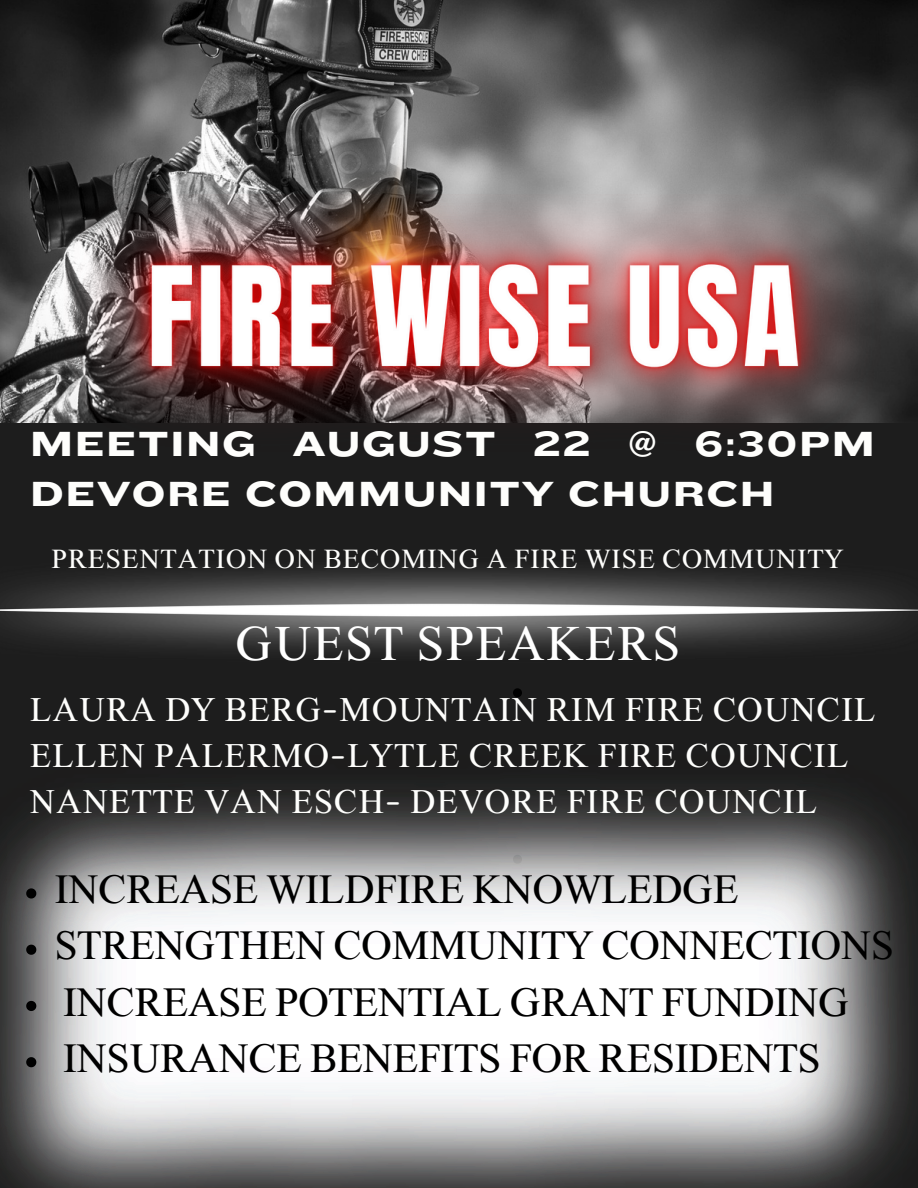
<style>
.page{position:relative;width:918px;height:1188px;background:#1d1d1d}
.page>*{position:absolute;margin:0;border:0;box-sizing:border-box;transform-origin:0 0}
.t1{font:48.6px "Baguette MF";letter-spacing:.04em;color:#fff}
.t2{font:700 40.65px "Baguette MF";color:#000}
.t3{font:36.3px/49.5px "Knockout 54";letter-spacing:.04em;color:#fefefc}
.t4{font:700 33.75px "Baguette MF";letter-spacing:.04em;color:#fefefc}
.t5{font:700 26.85px "Baguette MF";letter-spacing:.04em;color:#fefefc}
</style>
<div class="page">
<img style="left:0;top:0;width:918px;height:423px">
<img style="left:265px;top:125px;width:237px;height:70px">
<img style="left:15px;top:195px;width:903px;height:228px">
<svg style="left:513px;top:688px;width:9px;height:9px"></svg>
<img style="left:0;top:794px;width:912px;height:394px">
<img style="left:0;top:568px;width:918px;height:84px">
<svg style="left:26px;top:888px;width:10px;height:11px"></svg>
<svg style="left:26px;top:945px;width:10px;height:10px"></svg>
<svg style="left:26px;top:1001px;width:10px;height:10px"></svg>
<svg style="left:26px;top:1057px;width:10px;height:10px"></svg>
<p class="t3" style="left:30px;top:418px;width:846px">MEETING AUGUST 22 @ 6:30PM<br>DEVORE COMMUNITY CHURCH</p>
<p class="t5" style="left:52px;top:547px;width:793px">PRESENTATION ON BECOMING A FIRE WISE COMMUNITY</p>
<p class="t1" style="left:236px;top:621px;width:446px">GUEST SPEAKERS</p>
<p class="t4" style="left:30px;top:694px;width:847px">LAURA DY BERG-MOUNTAIN RIM FIRE COUNCIL</p>
<p class="t4" style="left:30px;top:740px;width:819px">ELLEN PALERMO-LYTLE CREEK FIRE COUNCIL</p>
<p class="t4" style="left:30px;top:786px;width:788px">NANETTE VAN ESCH- DEVORE FIRE COUNCIL</p>
<p class="t2" style="left:55px;top:871px;width:685px">INCREASE WILDFIRE KNOWLEDGE</p>
<p class="t2" style="left:55px;top:927px;width:841px">STRENGTHEN COMMUNITY CONNECTIONS</p>
<p class="t2" style="left:63px;top:983px;width:788px">INCREASE POTENTIAL GRANT FUNDING</p>
<p class="t2" style="left:63px;top:1039px;width:759px">INSURANCE BENEFITS FOR RESIDENTS</p>
</div>
